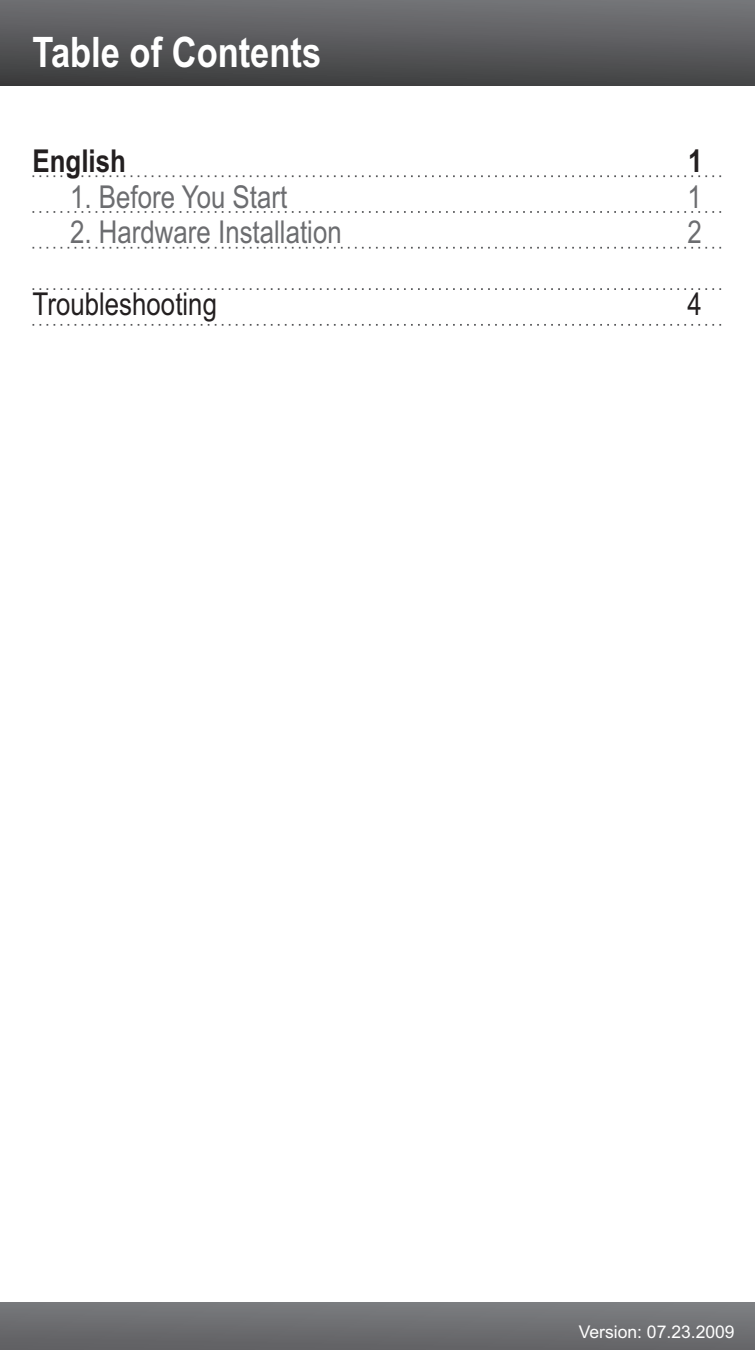
<style>
.page{position:relative;width:755px;height:1350px;background:#fff}
.page>*{position:absolute;margin:0;border:0;box-sizing:border-box;transform-origin:0 0}
.t1{font:700 42px "Arial Narrow";color:#fff}
.t2{font:31.5px "Arial Narrow";color:#6c6d70}
.t3{font:31.5px "Arial Narrow";color:#231f20}
.t4{font:700 31.5px "Arial Narrow";color:#231f20}
.t5{font:17.5px "Arial";color:#fff}
</style>
<div class="page">
<div style="left:0;top:1302px;width:754px;height:47px;background:linear-gradient(to right,#6b6b6e,#727376)"></div>
<div style="left:0;top:0;width:754px;height:85px;background:linear-gradient(to bottom,#747478,#404041)"></div>
<svg style="left:32px;top:247px;width:690px;height:1px"></svg>
<svg style="left:32px;top:211px;width:690px;height:2px"></svg>
<svg style="left:32px;top:175px;width:690px;height:2px"></svg>
<svg style="left:32px;top:324px;width:690px;height:2px"></svg>
<svg style="left:32px;top:288px;width:690px;height:2px"></svg>
<h1 class="t1" style="left:32px;top:36px;width:290px">Table of Contents</h1>
<p class="t4" style="left:33px;top:149px;width:95px">English</p>
<p class="t4" style="left:687px;top:149px;width:16px">1</p>
<p class="t2" style="left:70px;top:185px;width:218px">1. Before You Start</p>
<p class="t2" style="left:70px;top:220px;width:273px">2. Hardware Installation</p>
<p class="t2" style="left:687px;top:220px;width:16px">2</p>
<p class="t2" style="left:687px;top:185px;width:16px">1</p>
<p class="t3" style="left:33px;top:292px;width:186px">Troubleshooting</p>
<p class="t3" style="left:687px;top:292px;width:16px">4</p>
<p class="t5" style="left:578px;top:1325px;width:157px">Version: 07.23.2009</p>
</div>
